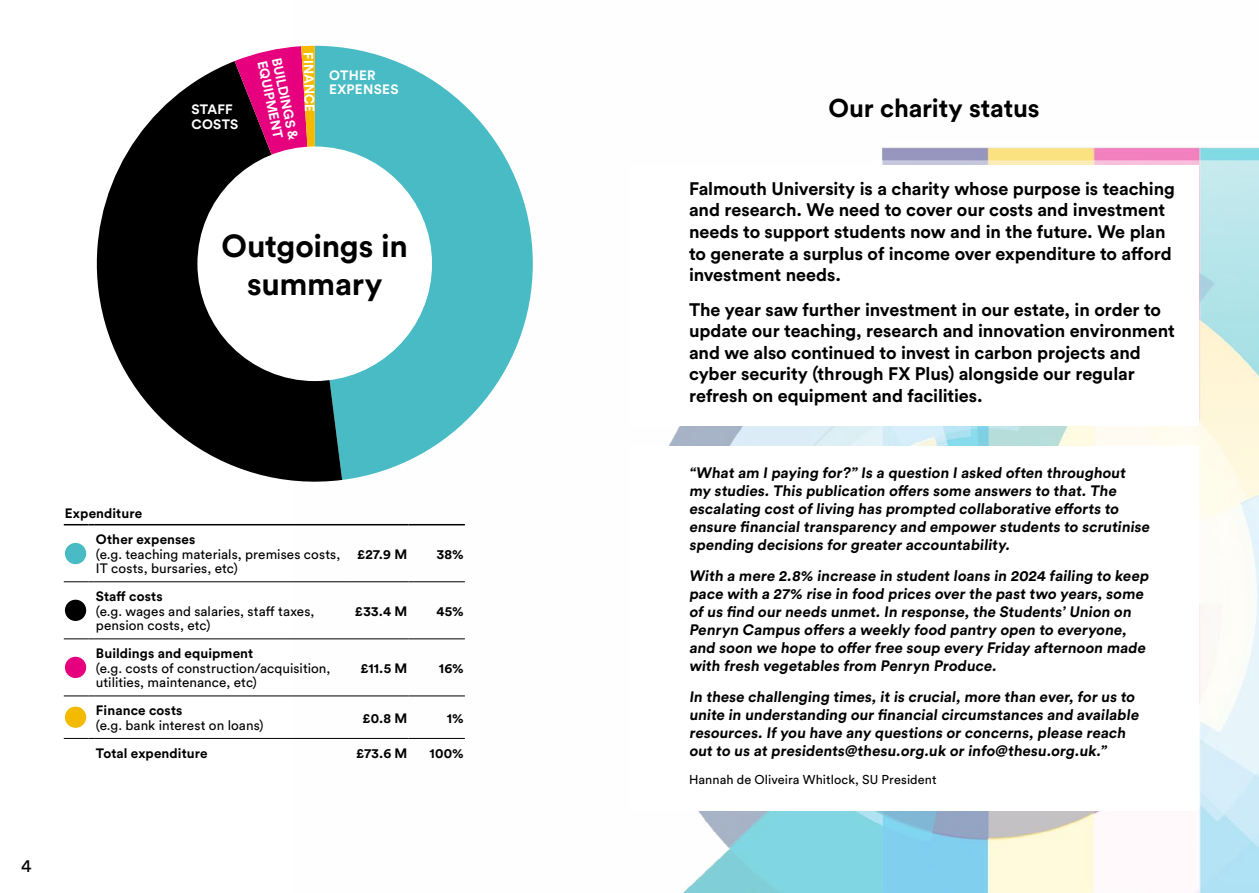
<style>
.page{position:relative;width:1259px;height:893px;background:#fff}
.page>*{position:absolute;margin:0;border:0;box-sizing:border-box;transform-origin:0 0}
.V_Large_Headings{font:700 31.65px/38px "Circular Pro";letter-spacing:-.01em;color:#000;text-align:center}
.t1{font:700 25.5px "Circular Pro";letter-spacing:-.005em;color:#000}
.Body{font:700 18px/21.6px "Circular Pro";letter-spacing:-.005em;color:#000}
.t2{font:18px "Circular Pro";color:#000}
.t3{font:700 15px/18px "Circular Pro";color:#000}
.t4{font:13.5px/14.5px "Circular Pro";letter-spacing:.005em;color:#000}
.t5{font:700 13.5px "Circular Pro";letter-spacing:.01em;color:#000}
.t6{font:700 13.5px/14.5px "Circular Pro";letter-spacing:.02em;color:#fff}
.t7{font:12.75px "Circular Pro";letter-spacing:.005em;color:#000}
.s1{font-weight:700}
</style>
<div class="page">
<img style="left:294px;top:45px;width:965px;height:848px">
<svg style="left:315px;top:46px;width:218px;height:434px;fill:#48bbc4"></svg>
<svg style="left:96px;top:61px;width:246px;height:434px;fill:#000"></svg>
<svg style="left:235px;top:46px;width:80px;height:131px;background:#b22257"></svg>
<div style="left:197px;top:146px;width:235px;height:235px;background:#fff;border-radius:50%"></div>
<svg style="left:64px;top:524px;width:31px;height:1px"></svg>
<hr style="left:95px;top:524px;width:254px;height:1px;background:#000">
<hr style="left:349px;top:524px;width:59px;height:1px;background:#000">
<hr style="left:408px;top:524px;width:57px;height:1px;background:#000">
<svg style="left:64px;top:581px;width:31px;height:1px"></svg>
<hr style="left:95px;top:581px;width:254px;height:1px;background:#000">
<hr style="left:349px;top:581px;width:59px;height:1px;background:#000">
<hr style="left:408px;top:581px;width:57px;height:1px;background:#000">
<svg style="left:64px;top:639px;width:31px;height:1px"></svg>
<hr style="left:95px;top:639px;width:254px;height:1px;background:#000">
<hr style="left:349px;top:639px;width:59px;height:1px;background:#000">
<hr style="left:408px;top:639px;width:57px;height:1px;background:#000">
<svg style="left:64px;top:696px;width:31px;height:1px"></svg>
<hr style="left:95px;top:696px;width:254px;height:1px;background:#000">
<hr style="left:349px;top:696px;width:59px;height:1px;background:#000">
<hr style="left:408px;top:696px;width:57px;height:1px;background:#000">
<svg style="left:64px;top:738px;width:31px;height:1px"></svg>
<hr style="left:95px;top:738px;width:254px;height:1px;background:#000">
<hr style="left:349px;top:738px;width:59px;height:1px;background:#000">
<hr style="left:408px;top:738px;width:57px;height:1px;background:#000">
<div style="left:65px;top:543px;width:21px;height:21px;background:#48bbc4;border-radius:50%"></div>
<div style="left:65px;top:600px;width:21px;height:21px;background:#000;border-radius:50%"></div>
<div style="left:65px;top:657px;width:21px;height:21px;background:#e6007d;border-radius:50%"></div>
<div style="left:65px;top:706px;width:21px;height:22px;background:#f3ba00;border-radius:50%"></div>
<div style="left:629px;top:165px;width:570px;height:261px;background:#fff"></div>
<div style="left:629px;top:446px;width:570px;height:365px;background:#fff"></div>
<p class="t6" style="left:191px;top:102px;width:48px">STAFF<br>COSTS</p>
<p class="t6" style="left:316px;top:52px;width:61px;rotate:88deg">FINANCE</p>
<p class="t6" style="left:284px;top:56px;width:85px;rotate:78deg">BUILDINGS &amp;</p>
<p class="t6" style="left:270px;top:59px;width:80px;rotate:78deg">EQUIPMENT</p>
<p class="t6" style="left:329px;top:67px;width:71px">OTHER<br>EXPENSES</p>
<p class="V_Large_Headings" style="left:222px;top:226px;width:188px">Outgoings in summary</p>
<p class="t5" style="left:65px;top:504px;width:79px">Expenditure</p>
<p class="t4" style="left:96px;top:531px;width:246px"><span class="s1">Other expenses<br></span>(e.g. teaching materials, premises costs,<br>IT costs, bursaries, etc)</p>
<p class="t4" style="left:96px;top:589px;width:220px"><span class="s1">Staff costs<br></span>(e.g. wages and salaries, staff taxes, pension costs, etc)</p>
<p class="t4" style="left:96px;top:646px;width:236px"><span class="s1">Buildings and equipment<br></span>(e.g. costs of construction/acquisition, utilities, maintenance, etc)</p>
<p class="t5" style="left:357px;top:545px;width:52px">£27.9 M</p>
<p class="t5" style="left:437px;top:545px;width:28px">38%</p>
<p class="t5" style="left:355px;top:602px;width:54px">£33.4 M</p>
<p class="t5" style="left:436px;top:602px;width:29px">45%</p>
<p class="t5" style="left:360px;top:659px;width:49px">£11.5 M</p>
<p class="t5" style="left:439px;top:659px;width:26px">16%</p>
<p class="t4" style="left:96px;top:703px;width:169px"><span class="s1">Finance costs<br></span>(e.g. bank interest on loans)</p>
<p class="t5" style="left:362px;top:709px;width:46px">£0.8 M</p>
<p class="t5" style="left:447px;top:709px;width:18px">1%</p>
<p class="t5" style="left:96px;top:744px;width:113px">Total expenditure</p>
<p class="t5" style="left:356px;top:744px;width:53px">£73.6 M</p>
<p class="t5" style="left:429px;top:744px;width:36px">100%</p>
<p class="t2" style="left:21px;top:853px;width:12px">4</p>
<p class="t1" style="left:828px;top:91px;width:212px">Our charity status</p>
<p class="Body" style="left:689px;top:177px;width:487px">Falmouth University is a charity whose purpose is teaching and research. We need to cover our costs and investment needs to support students now and in the future. We plan to generate a surplus of income over expenditure to afford investment needs.</p>
<p class="Body" style="left:689px;top:298px;width:487px">The year saw further investment in our estate, in order to update our teaching, research and innovation environment and we also continued to invest in carbon projects and cyber security (through FX Plus) alongside our regular refresh on equipment and facilities.</p>
<p class="t3" style="left:689px;top:463px;width:464px">“What am I paying for?” Is a question I asked often throughout my studies. This publication offers some answers to that. The escalating cost of living has prompted collaborative efforts to ensure financial transparency and empower students to scrutinise spending decisions for greater accountability.</p>
<p class="t3" style="left:689px;top:566px;width:463px">With a mere 2.8% increase in student loans in 2024 failing to keep pace with a 27% rise in food prices over the past two years, some of us find our needs unmet. In response, the Students’ Union on Penryn Campus offers a weekly food pantry open to everyone, and soon we hope to offer free soup every Friday afternoon made with fresh vegetables from Penryn Produce.</p>
<p class="t3" style="left:689px;top:687px;width:453px">In these challenging times, it is crucial, more than ever, for us to unite in understanding our financial circumstances and available resources. If you have any questions or concerns, please reach out to us at presidents@thesu.org.uk or info@thesu.org.uk.”</p>
<p class="t7" style="left:689px;top:771px;width:249px">Hannah de Oliveira Whitlock, SU President</p>
</div>
